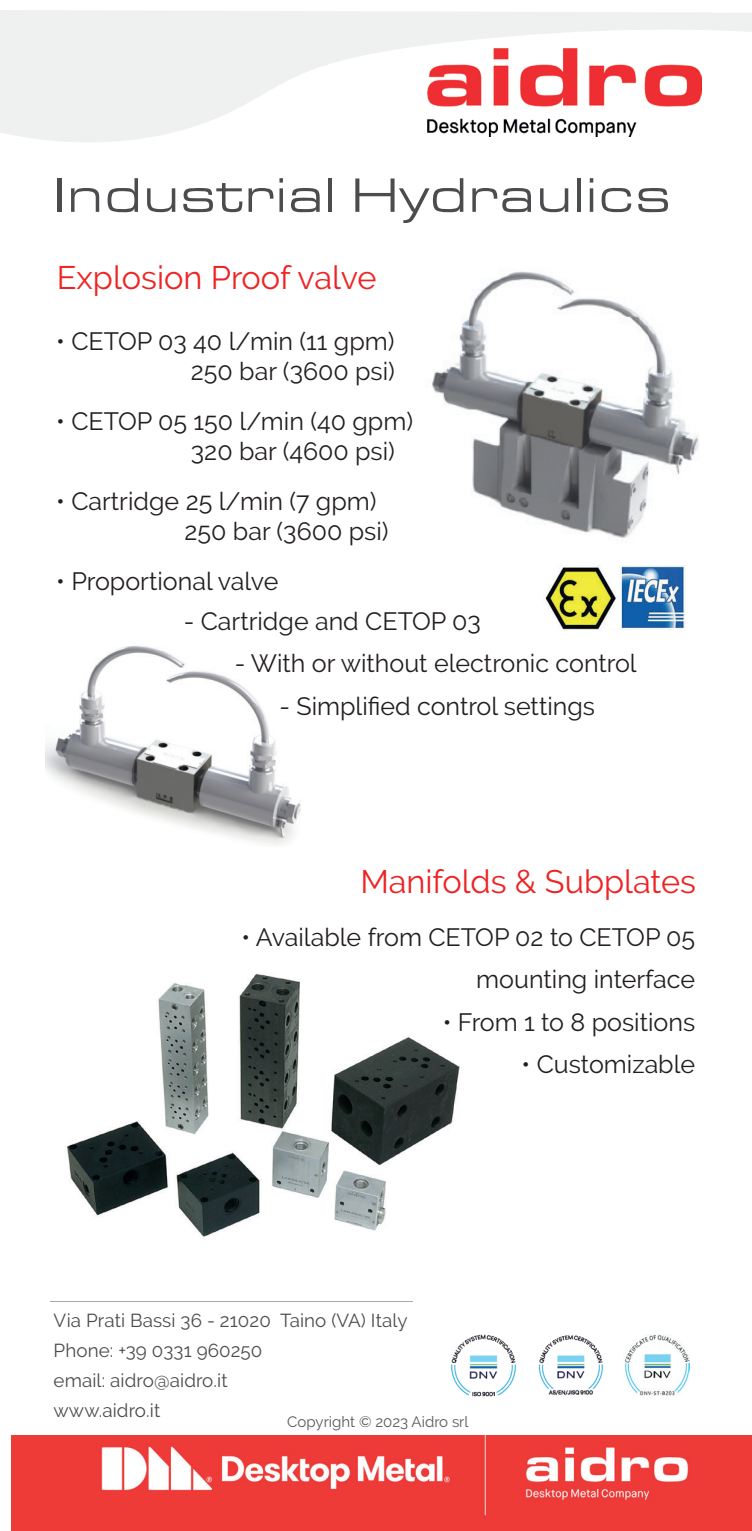
<style>
.page{position:relative;width:752px;height:1531px;background:#fff}
.page>*{position:absolute;margin:0;border:0;box-sizing:border-box;transform-origin:0 0}
.t1{font:50px "Eurostile Extended";letter-spacing:.02em;color:#4b4c4d}
.t2{font:32.5px "Raleway";color:#ee2323}
.t3{font:25px/30px "Raleway";color:#231f20;text-align:right}
.t4{font:18.75px/30px "Raleway";letter-spacing:.005em;color:#4b4c4d}
.t5{font:15px "Raleway";color:#57585a}
</style>
<div class="page">
<img style="left:45px;top:645px;width:256px;height:200px">
<img style="left:432px;top:271px;width:267px;height:324px">
<img style="left:67px;top:973px;width:393px;height:264px">
<img style="left:542px;top:566px;width:143px;height:65px">
<hr style="left:50px;top:1301px;width:362px;height:1px;background:#a8a9ad">
<svg style="left:0;top:10px;width:751px;height:132px;fill:#eff0f0"></svg>
<img style="left:427px;top:48px;width:273px;height:88px">
<img style="left:538px;top:1335px;width:65px;height:61px">
<img style="left:451px;top:1334px;width:66px;height:63px">
<img style="left:624px;top:1335px;width:65px;height:60px">
<img style="left:12px;top:1435px;width:739px;height:96px">
<h1 class="t1" style="left:53px;top:169px;width:619px">Industrial Hydraulics</h1>
<h2 class="t2" style="left:57px;top:259px;width:321px">Explosion Proof valve</h2>
<p class="t3" style="left:56px;top:326px;width:340px">• CETOP 03 40 l/min (11 gpm)<br>250 bar (3600 psi)</p>
<p class="t3" style="left:191px;top:406px;width:223px;text-align:left;text-indent:-135px">• CETOP 05 150 l/min (40 gpm)<br>320 bar (4600 psi)</p>
<p class="t3" style="left:184px;top:486px;width:205px;text-align:left;text-indent:-128px">• Cartridge 25 l/min (7 gpm)<br>250 bar (3600 psi)</p>
<p class="t3" style="left:56px;top:566px;width:224px">• Proportional valve</p>
<p class="t3" style="left:184px;top:606px;width:298px">- Cartridge and CETOP 03</p>
<p class="t3" style="left:235px;top:648px;width:403px">- With or without electronic control</p>
<p class="t3" style="left:279px;top:691px;width:317px">- Simplified control settings</p>
<h2 class="t2" style="left:360px;top:862px;width:337px">Manifolds &amp; Subplates</h2>
<p class="t3" style="left:241px;top:915px;width:455px;line-height:42.5px">• Available from CETOP 02 to CETOP 05 mounting interface</p>
<p class="t3" style="left:442px;top:1007px;width:254px">• From 1 to 8 positions</p>
<p class="t3" style="left:521px;top:1049px;width:175px">• Customizable</p>
<p class="t4" style="left:54px;top:1305px;width:355px">Via Prati Bassi 36 - 21020 Taino (VA) Italy<br>Phone: +39 0331 960250<br>email: aidro@aidro.it<br>www.aidro.it</p>
<p class="t5" style="left:287px;top:1413px;width:183px">Copyright © 2023 Aidro srl</p>
</div>
